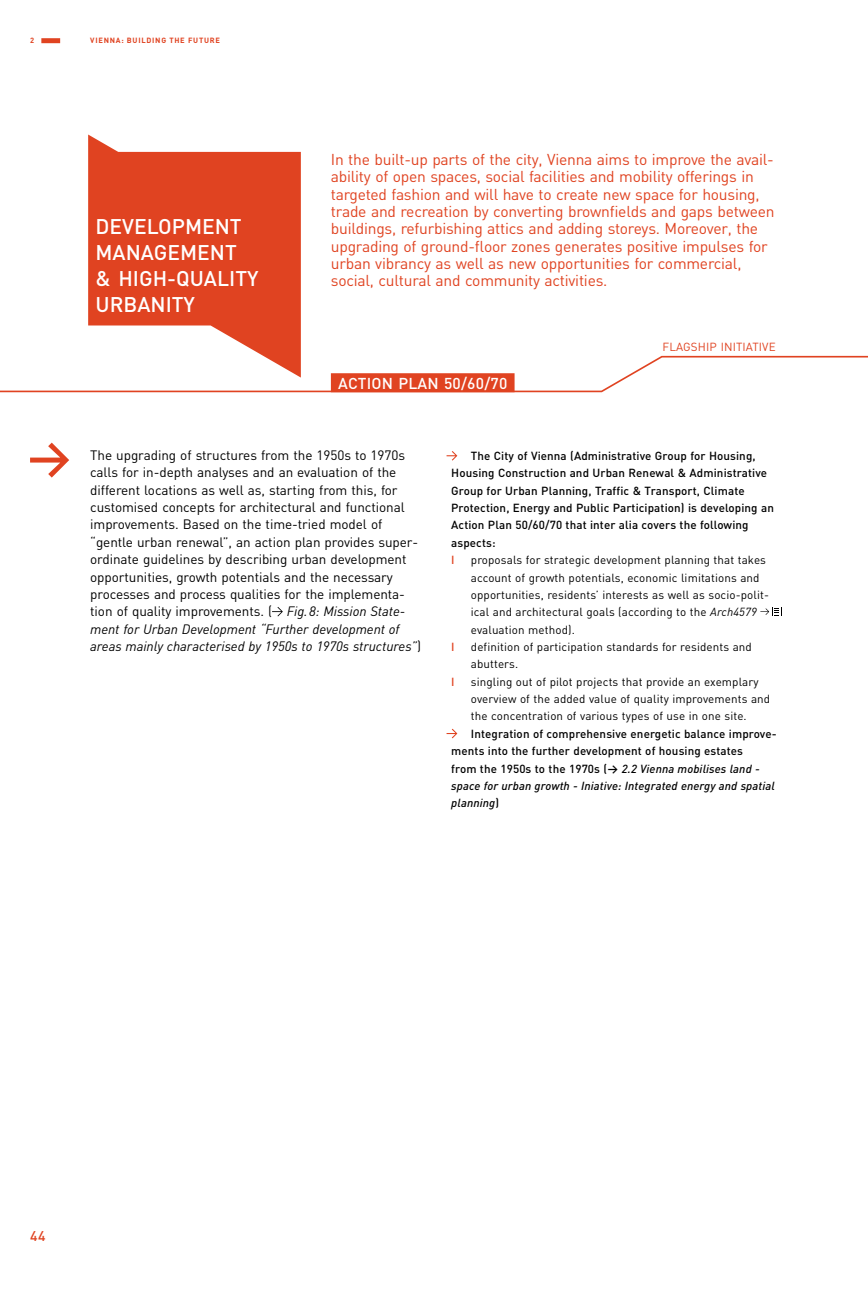
<style>
.page{position:relative;width:868px;height:1302px;background:#fff}
.page>*{position:absolute;margin:0;border:0;box-sizing:border-box;transform-origin:0 0}
.c1_HEAD_Sprechbl_Str{font:500 21px/26px "DIN";color:#fff}
.b1_fliesshead_strat{font:15.6px/17.4px "DIN";letter-spacing:-.015em;color:#e04321}
.c2_Head_Balken_10_4{font:500 15.6px "DIN";letter-spacing:.015em;color:#fff}
.t1{font:500 13.95px "DIN";color:#e04321}
.b2_fliess_9_reg{font:13.5px/17.4px "DIN";letter-spacing:-.005em;color:#000}
.c4_TXT_fokus_agnd_7{font:500 11.7px/17.4px "DIN";letter-spacing:.01em;color:#000}
.c4_TXT_fokus_agnd_EZ{font:11.7px/17.4px "DIN";letter-spacing:.01em;color:#000}
.b1_flagship{font:11.7px "DIN";letter-spacing:.01em;color:#e04321}
.c4_TXT_fokus_agnd_EZ-2{font:500 11.7px "DIN";color:#e04321}
.t2{font:700 7.5px "DIN";letter-spacing:.1em;color:#e04321}
.s1{font-style:italic}
.s2{font-family:"Profile XP"}
</style>
<div class="page">
<div style="left:41px;top:38px;width:19px;height:5px;background:#e04321"></div>
<svg style="left:88px;top:134px;width:213px;height:221px;fill:#e04321"></svg>
<svg style="left:0;top:355px;width:867px;height:38px"></svg>
<svg style="left:30px;top:442px;width:39px;height:35px"></svg>
<svg style="left:272px;top:607px;width:11px;height:9px"></svg>
<svg style="left:446px;top:451px;width:11px;height:9px"></svg>
<svg style="left:760px;top:607px;width:19px;height:9px"></svg>
<svg style="left:446px;top:728px;width:11px;height:10px"></svg>
<div style="left:331px;top:373px;width:183px;height:19px;background:#e04321"></div>
<p class="t2" style="left:30px;top:36px;width:6px">2</p>
<p class="t2" style="left:90px;top:36px;width:131px">VIENNA: BUILDING THE FUTURE</p>
<p class="c1_HEAD_Sprechbl_Str" style="left:95px;top:213px;width:148px">DEVELOPMENT<br>MANAGEMENT</p>
<p class="c1_HEAD_Sprechbl_Str" style="left:95px;top:265px;width:164px">&amp; HIGH-QUALITY<br>URBANITY</p>
<p class="b1_fliesshead_strat" style="left:331px;top:151px;width:445px">In the built-up parts of the city, Vienna aims to improve the avail&shy;ability of open spaces, social facilities and mobility offerings in targeted fashion and will have to create new space for housing, trade and recreation by converting brownfields and gaps between buildings, refurbishing attics and adding storeys. Moreover, the upgrading of ground-floor zones generates positive impulses for urban vibrancy as well as new opportunities for commercial, social, cultural and community activities.</p>
<p class="c2_Head_Balken_10_4" style="left:338px;top:372px;width:171px">ACTION PLAN 50/60/70</p>
<p class="b1_flagship" style="left:662px;top:340px;width:115px">FLAGSHIP INITIATIVE</p>
<p class="b2_fliess_9_reg" style="left:90px;top:446px;width:332px">The upgrading of structures from the 1950s to 1970s calls for in-depth analyses and an evaluation of the different locations as well as, starting from this, for customised concepts for architectural and functional improvements. Based on the time-tried model of “gentle urban renewal”, an action plan provides super&shy;ordinate guidelines by describing urban development opportunities, growth potentials and the necessary processes and process qualities for the implementa&shy;tion of quality improvements. ( <span class="s1">Fig.8: Mission State&shy;ment for Urban Development “Further development of areas mainly characterised by 1950s to 1970s structures”</span>)</p>
<p class="c4_TXT_fokus_agnd_7" style="left:451px;top:446px;width:324px;text-indent:20px">The City of Vienna (Administrative Group for Housing, Housing Construction and Urban Renewal &amp; Administrative Group for Urban Planning, Traffic &amp; Transport, Climate Protection, Energy and Public Participation) is developing an Action Plan 50/60/70 that inter alia covers the following aspects:</p>
<p class="c4_TXT_fokus_agnd_EZ-2" style="left:451px;top:552px;width:5px">I</p>
<p class="c4_TXT_fokus_agnd_EZ" style="left:471px;top:551px;width:300px">proposals for strategic development planning that takes account of growth potentials, economic limitations and opportunities, residents’ interests as well as socio-polit&shy;ical and architectural goals (according to the <span class="s1">Arch4579 </span>evaluation method).</p>
<p class="c4_TXT_fokus_agnd_EZ-2" style="left:451px;top:638px;width:5px">I</p>
<p class="c4_TXT_fokus_agnd_EZ" style="left:471px;top:638px;width:282px">definition of participation standards for residents and abutters.</p>
<p class="c4_TXT_fokus_agnd_EZ-2" style="left:451px;top:673px;width:5px">I</p>
<p class="c4_TXT_fokus_agnd_EZ" style="left:471px;top:673px;width:301px">singling out of pilot projects that provide an exemplary overview of the added value of quality improvements and the concentration of various types of use in one site.</p>
<p class="c4_TXT_fokus_agnd_7" style="left:451px;top:724px;width:327px;text-indent:20px">Integration of comprehensive energetic balance improve&shy;ments into the further development of housing estates<br>from the 1950s to the 1970s (<span class="s2">&gt;</span> <span class="s1">2.2 Vienna mobilises land - space for urban growth - Iniative: Integrated energy and spatial planning</span>)</p>
<p class="t1" style="left:30px;top:1226px;width:17px">44</p>
</div>
